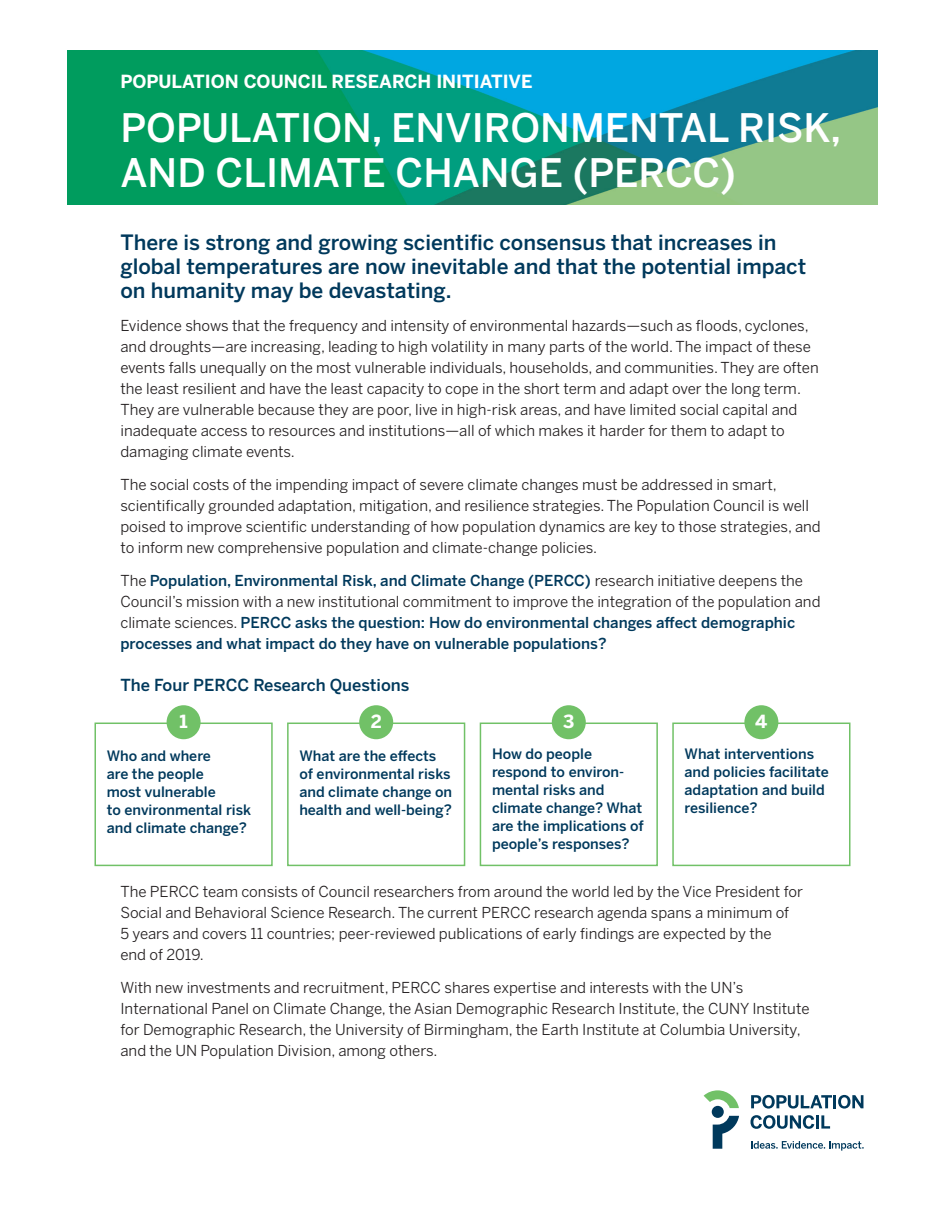
<style>
.page{position:relative;width:945px;height:1215px;background:#fff}
.page>*{position:absolute;margin:0;border:0;box-sizing:border-box;transform-origin:0 0}
.t1{font:500 39px/45px "Benton Sans";color:#fff}
.t2{font:500 21px/24px "Benton Sans";color:#00395c}
.t3{font:700 18px "Benton Sans";color:#fff}
.t4{font:500 16.5px "Benton Sans";color:#00395c}
.t5{font:15px/21px "Benton Sans";color:#231f20}
.t6{font:500 15px/21px "Benton Sans";color:#00395c}
.paragraph{font:500 14.25px/18px "Benton Sans";color:#00395c}
.List_Paragraph{font:500 14.25px/18px "Benton Sans";color:#00395c}
.s1{font-weight:400;color:#231f20}
</style>
<div class="page">
<div style="left:167px;top:705px;width:34px;height:34px;background:#71c167;border-radius:50%"></div>
<div style="left:359px;top:705px;width:34px;height:34px;background:#71c167;border-radius:50%"></div>
<div style="left:552px;top:705px;width:34px;height:34px;background:#71c167;border-radius:50%"></div>
<div style="left:744px;top:705px;width:34px;height:34px;background:#71c167;border-radius:50%"></div>
<div style="left:94px;top:723px;width:179px;height:143px;border:2px solid #71c167"></div>
<div style="left:480px;top:723px;width:178px;height:143px;border:2px solid #71c167"></div>
<div style="left:287px;top:723px;width:178px;height:143px;border:2px solid #71c167"></div>
<div style="left:672px;top:723px;width:178px;height:143px;border:2px solid #71c167"></div>
<svg style="left:751px;top:1095px;width:112px;height:14px"></svg>
<svg style="left:751px;top:1115px;width:63px;height:14px"></svg>
<hr style="left:816px;top:1115px;width:3px;height:14px;background:#00395c">
<svg style="left:821px;top:1115px;width:9px;height:14px"></svg>
<div style="left:712px;top:1106px;width:12px;height:12px;background:#00395c;border-radius:50%"></div>
<svg style="left:713px;top:1116px;width:26px;height:33px"></svg>
<svg style="left:704px;top:1090px;width:35px;height:18px"></svg>
<svg style="left:751px;top:1141px;width:113px;height:10px"></svg>
<img style="left:68px;top:51px;width:810px;height:154px">
<p class="t3" style="left:120px;top:71px;width:414px">POPULATION COUNCIL RESEARCH INITIATIVE</p>
<p class="t1" style="left:120px;top:105px;width:722px">POPULATION, ENVIRONMENTAL RISK,<br>AND CLIMATE CHANGE (PERCC)</p>
<p class="t2" style="left:120px;top:230px;width:687px">There is strong and growing scientific consensus that increases in global temperatures are now inevitable and that the potential impact on humanity may be devastating.</p>
<p class="t5" style="left:120px;top:315px;width:700px">Evidence shows that the frequency and intensity of environmental hazards—such as floods, cyclones, and droughts—are increasing, leading to high volatility in many parts of the world. The impact of these events falls unequally on the most vulnerable individuals, households, and communities. They are often the least resilient and have the least capacity to cope in the short term and adapt over the long term.<br>They are vulnerable because they are poor, live in high-risk areas, and have limited social capital and inadequate access to resources and institutions—all of which makes it harder for them to adapt to damaging climate events.</p>
<p class="t5" style="left:120px;top:474px;width:702px">The social costs of the impending impact of severe climate changes must be addressed in smart, scientifically grounded adaptation, mitigation, and resilience strategies. The Population Council is well poised to improve scientific understanding of how population dynamics are key to those strategies, and to inform new comprehensive population and climate-change policies.</p>
<p class="t6" style="left:120px;top:570px;width:702px"><span class="s1">The</span> Population, Environmental Risk, and Climate Change (PERCC) <span class="s1">research initiative deepens the Council’s mission with a new institutional commitment to improve the integration of the population and climate sciences.</span> PERCC asks the question: How do environmental changes affect demographic processes and what impact do they have on vulnerable populations?</p>
<p class="t4" style="left:120px;top:675px;width:291px">The Four PERCC Research Questions</p>
<p class="t3" style="left:179px;top:711px;width:10px">1</p>
<p class="t3" style="left:371px;top:711px;width:13px">2</p>
<p class="t3" style="left:563px;top:711px;width:13px">3</p>
<p class="t3" style="left:755px;top:711px;width:14px">4</p>
<p class="paragraph" style="left:107px;top:746px;width:146px">Who and where<br>are the people<br>most vulnerable<br>to environmental risk and climate change?</p>
<p class="paragraph" style="left:492px;top:745px;width:153px">How do people respond to environ&shy;mental risks and climate change? What are the implications of people’s responses?</p>
<p class="List_Paragraph" style="left:299px;top:746px;width:154px">What are the effects of environmental risks and climate change on health and well-being?</p>
<p class="List_Paragraph" style="left:685px;top:745px;width:146px">What interventions and policies facilitate adaptation and build resilience?</p>
<p class="t5" style="left:120px;top:881px;width:684px">The PERCC team consists of Council researchers from around the world led by the Vice President for Social and Behavioral Science Research. The current PERCC research agenda spans a minimum of<br>5 years and covers 11 countries; peer-reviewed publications of early findings are expected by the<br>end of 2019.</p>
<p class="t5" style="left:120px;top:977px;width:691px">With new investments and recruitment, PERCC shares expertise and interests with the UN’s International Panel on Climate Change, the Asian Demographic Research Institute, the CUNY Institute for Demographic Research, the University of Birmingham, the Earth Institute at Columbia University, and the UN Population Division, among others.</p>
</div>
